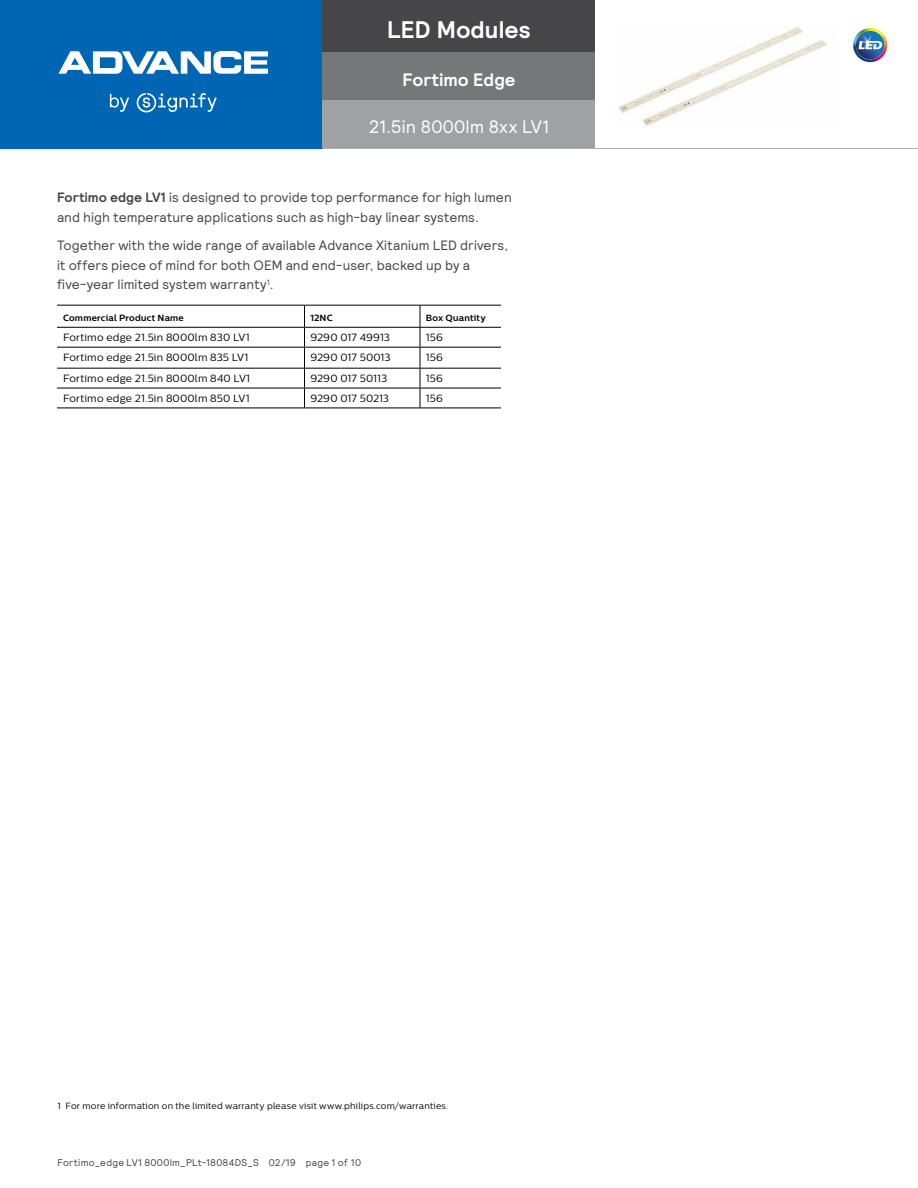
<style>
.page{position:relative;width:918px;height:1188px;background:#fff}
.page>*{position:absolute;margin:0;border:0;box-sizing:border-box;transform-origin:0 0}
.t1{font:700 24px "Relative";color:#fff}
.t2{font:18px "Relative";color:#fff}
.t3{font:700 18px "Relative";letter-spacing:.005em;color:#fff}
.t4{font:13.5px/19.5px "Relative";letter-spacing:.005em;color:#464547}
.t5{font:10.5px "Centrale Sans";letter-spacing:.015em;color:#000}
.t6{font:9.75px "Relative";letter-spacing:.025em;color:#464547}
.t7{font:9px "Centrale Sans";letter-spacing:.025em;color:#000}
.t8{font:700 9px "Centrale Sans";letter-spacing:.02em;color:#000}
.s1{font-weight:700}
</style>
<div class="page">
<hr style="left:57px;top:327px;width:247px;height:1px;background:#000">
<hr style="left:304px;top:327px;width:116px;height:1px;background:#000">
<hr style="left:57px;top:347px;width:247px;height:1px;background:#000">
<hr style="left:304px;top:347px;width:116px;height:1px;background:#000">
<hr style="left:57px;top:368px;width:247px;height:1px;background:#000">
<hr style="left:304px;top:368px;width:116px;height:1px;background:#000">
<hr style="left:57px;top:388px;width:247px;height:1px;background:#000">
<hr style="left:304px;top:388px;width:116px;height:1px;background:#000">
<hr style="left:57px;top:408px;width:247px;height:1px;background:#000">
<hr style="left:304px;top:408px;width:116px;height:1px;background:#000">
<hr style="left:420px;top:327px;width:81px;height:1px;background:#000">
<hr style="left:420px;top:347px;width:81px;height:1px;background:#000">
<hr style="left:420px;top:368px;width:81px;height:1px;background:#000">
<hr style="left:420px;top:388px;width:81px;height:1px;background:#000">
<hr style="left:420px;top:408px;width:81px;height:1px;background:#000">
<svg style="left:304px;top:306px;width:1px;height:102px"></svg>
<svg style="left:420px;top:306px;width:1px;height:102px"></svg>
<hr style="left:57px;top:305px;width:247px;height:1px;background:#000">
<hr style="left:304px;top:305px;width:116px;height:1px;background:#000">
<hr style="left:420px;top:305px;width:81px;height:1px;background:#000">
<div style="left:0;top:0;width:322px;height:148px;background:#0066b3"></div>
<div style="left:322px;top:0;width:274px;height:52px;background:#464547"></div>
<div style="left:322px;top:52px;width:274px;height:48px;background:#757779"></div>
<div style="left:322px;top:100px;width:274px;height:48px;background:#9fa1a4"></div>
<hr style="left:0;top:148px;width:322px;height:1px;background:#0066b3">
<hr style="left:322px;top:148px;width:274px;height:1px;background:#abadb0">
<hr style="left:596px;top:148px;width:322px;height:1px;background:#abadb0">
<svg style="left:110px;top:93px;width:107px;height:19px"></svg>
<svg style="left:59px;top:51px;width:209px;height:23px"></svg>
<svg style="left:852px;top:27px;width:36px;height:36px"></svg>
<svg style="left:853px;top:28px;width:33px;height:34px"></svg>
<img style="left:618px;top:26px;width:209px;height:100px">
<h1 class="t1" style="left:387px;top:14px;width:145px">LED Modules</h1>
<h2 class="t3" style="left:402px;top:67px;width:115px">Fortimo Edge</h2>
<h2 class="t2" style="left:369px;top:115px;width:182px">21.5in 8000lm 8xx LV1</h2>
<p class="t4" style="left:57px;top:188px;width:456px"><span class="s1">Fortimo edge LV1</span> is designed to provide top performance for high lumen and high temperature applications such as high-bay linear systems.</p>
<p class="t4" style="left:57px;top:236px;width:453px">Together with the wide range of available Advance Xitanium LED drivers, it offers piece of mind for both OEM and end-user, backed up by a five-year limited system warranty<sup>1</sup>.</p>
<p class="t8" style="left:63px;top:313px;width:122px">Commercial Product Name</p>
<p class="t8" style="left:310px;top:313px;width:24px">12NC</p>
<p class="t8" style="left:426px;top:313px;width:61px">Box Quantity</p>
<p class="t5" style="left:63px;top:331px;width:188px">Fortimo edge 21.5in 8000lm 830 LV1</p>
<p class="t5" style="left:310px;top:331px;width:81px">9290 017 49913</p>
<p class="t5" style="left:426px;top:331px;width:19px">156</p>
<p class="t5" style="left:63px;top:351px;width:187px">Fortimo edge 21.5in 8000lm 835 LV1</p>
<p class="t5" style="left:310px;top:351px;width:82px">9290 017 50013</p>
<p class="t5" style="left:426px;top:351px;width:19px">156</p>
<p class="t5" style="left:63px;top:372px;width:189px">Fortimo edge 21.5in 8000lm 840 LV1</p>
<p class="t5" style="left:310px;top:372px;width:78px">9290 017 50113</p>
<p class="t5" style="left:426px;top:372px;width:19px">156</p>
<p class="t5" style="left:63px;top:392px;width:188px">Fortimo edge 21.5in 8000lm 850 LV1</p>
<p class="t5" style="left:310px;top:392px;width:80px">9290 017 50213</p>
<p class="t5" style="left:426px;top:392px;width:19px">156</p>
<p class="t7" style="left:57px;top:1101px;width:392px">1 For more information on the limited warranty please visit www.philips.com/warranties.</p>
<p class="t6" style="left:57px;top:1156px;width:305px">Fortimo_edge LV1 8000lm_PLt-18084DS_S 02/19 page 1 of 10</p>
</div>
